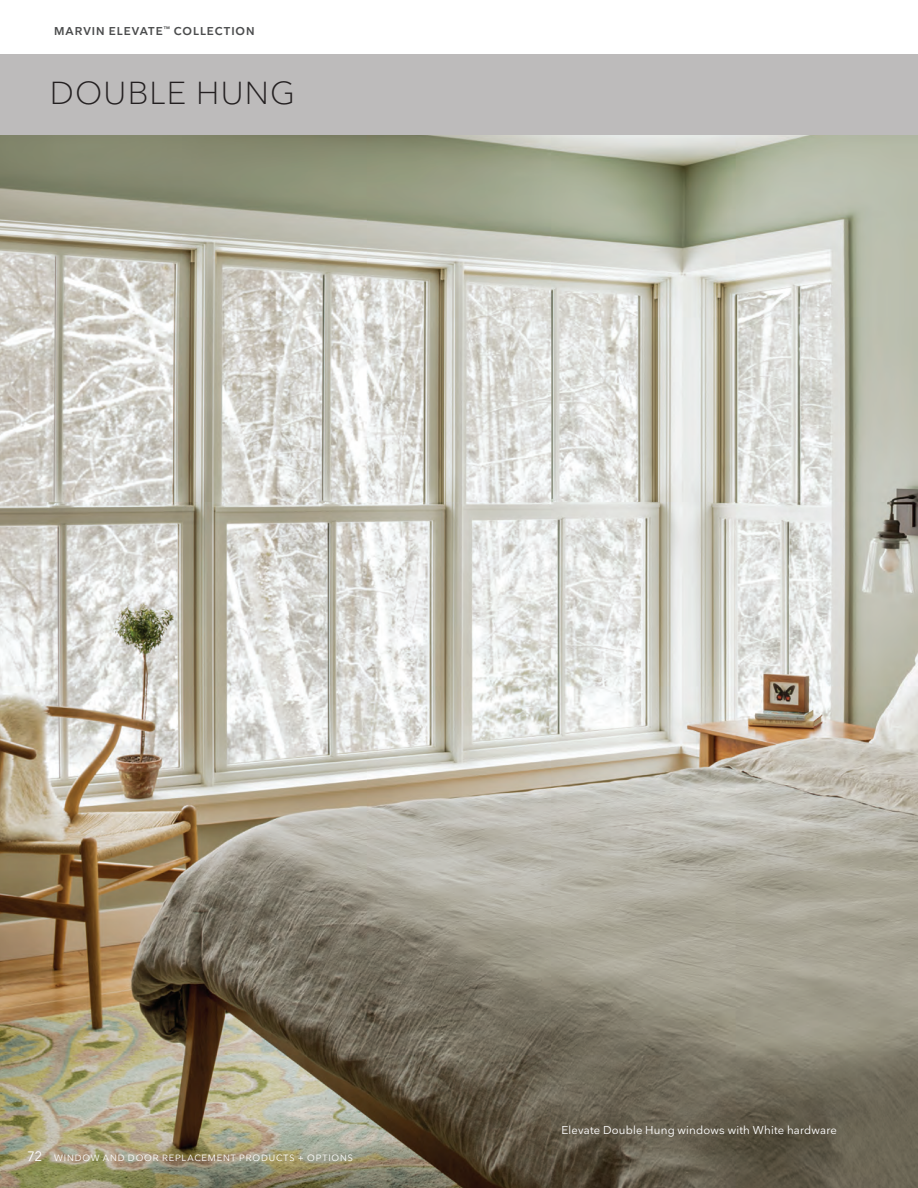
<style>
.page{position:relative;width:918px;height:1188px;background:#fff}
.page>*{position:absolute;margin:0;border:0;box-sizing:border-box;transform-origin:0 0}
.t1{font:300 31.5px "Nationale";letter-spacing:.045em;color:#231f20}
.t2{font:11.25px "Nationale";letter-spacing:.015em;color:#fff}
.t3{font:600 11.25px "Nationale";letter-spacing:.085em;color:#4b4c4d}
.t4{font:9px "Nationale";letter-spacing:.095em;color:#fff}
.s1{font-size:13.5px}
</style>
<div class="page">
<img style="left:0;top:135px;width:918px;height:1053px">
<div style="left:0;top:54px;width:918px;height:81px;background:#bdbbbb"></div>
<p class="t3" style="left:54px;top:24px;width:202px">MARVIN ELEVATE<sup>™</sup> COLLECTION</p>
<h1 class="t1" style="left:50px;top:73px;width:247px">DOUBLE HUNG</h1>
<p class="t4" style="left:27px;top:1152px;width:327px"><span class="s1">72</span> WINDOW AND DOOR REPLACEMENT PRODUCTS + OPTIONS</p>
<p class="t2" style="left:562px;top:1123px;width:277px">Elevate Double Hung windows with White hardware</p>
</div>
